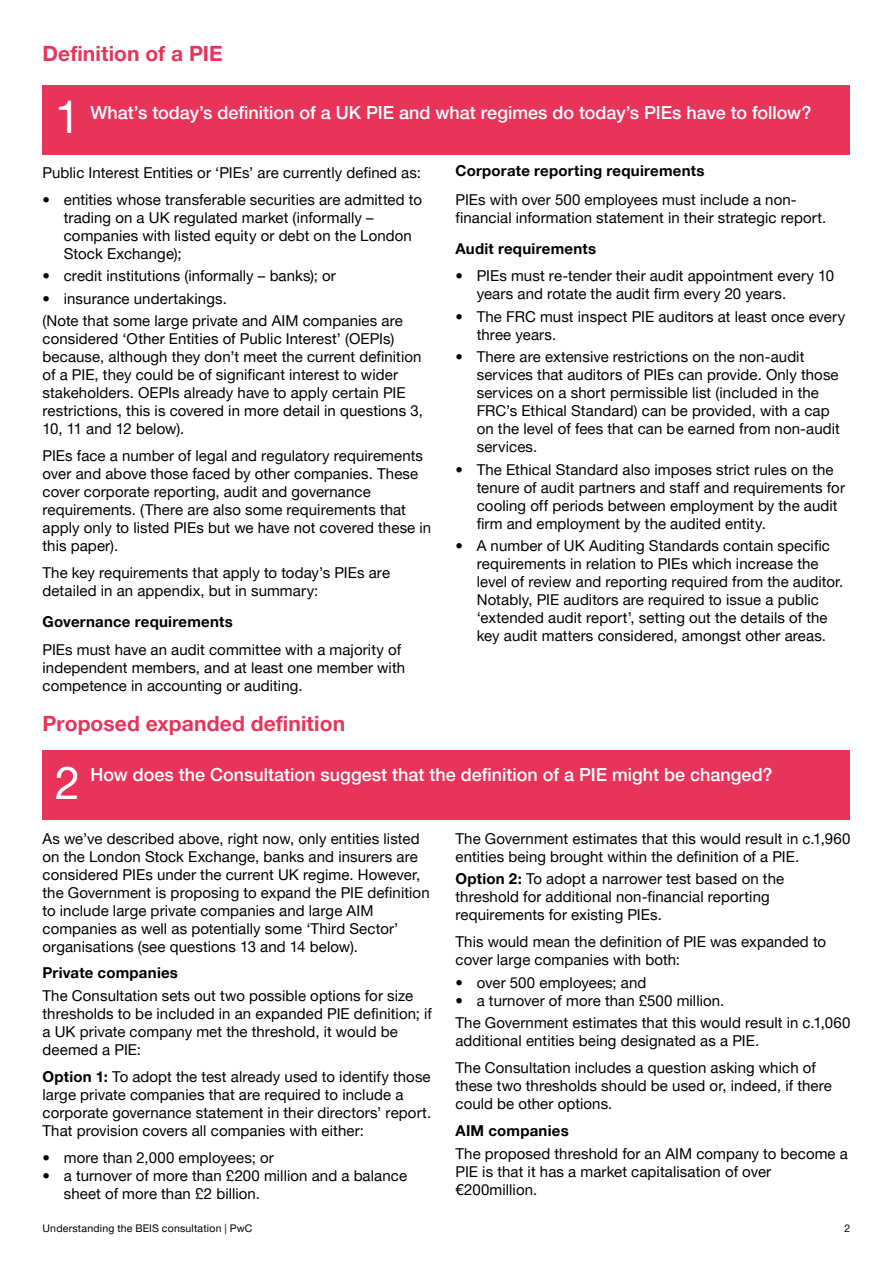
<style>
.page{position:relative;width:893px;height:1263px;background:#fff}
.page>*{position:absolute;margin:0;border:0;box-sizing:border-box;transform-origin:0 0}
.t1{font:45px "Helvetica Neue LT Pro";color:#fff}
.t2{font:700 21px "Helvetica Neue LT Pro";letter-spacing:.005em;color:#e8345a}
.t3{font:500 18px "Helvetica Neue LT Pro";color:#fff}
.t4{font:15px/18px "Helvetica Neue LT Pro";letter-spacing:.005em;color:#000}
.t5{font:700 15px "Helvetica Neue LT Pro";letter-spacing:.015em;color:#000}
.t6{font:10.5px "Helvetica Neue LT Pro";letter-spacing:.02em;color:#000}
.s1{font-weight:700}
</style>
<div class="page">
<div style="left:43px;top:85px;width:807px;height:69px;background:#e8345a"></div>
<div style="left:43px;top:750px;width:807px;height:69px;background:#e8345a"></div>
<h2 class="t2" style="left:43px;top:40px;width:182px">Definition of a PIE</h2>
<h1 class="t1" style="left:55px;top:89px;width:27px">1</h1>
<p class="t3" style="left:90px;top:102px;width:722px">What’s today’s definition of a UK PIE and what regimes do today’s PIEs have to follow?</p>
<p class="t4" style="left:43px;top:163px;width:380px">Public Interest Entities or ‘PIEs’ are currently defined as:</p>
<p class="t4" style="left:64px;top:190px;width:360px;text-indent:-21px">• entities whose transferable securities are admitted to trading on a UK regulated market (informally – companies with listed equity or debt on the London Stock Exchange);</p>
<p class="t4" style="left:43px;top:266px;width:295px">• credit institutions (informally – banks); or</p>
<p class="t4" style="left:43px;top:287px;width:362px;line-height:22.5px">• insurance undertakings.<br>(Note that some large private and AIM companies are</p>
<p class="t4" style="left:43px;top:329px;width:382px">considered ‘Other Entities of Public Interest’ (OEPIs) because, although they don’t meet the current definition of a PIE, they could be of significant interest to wider stakeholders. OEPIs already have to apply certain PIE restrictions, this is covered in more detail in questions 3, 10, 11 and 12 below).</p>
<p class="t4" style="left:43px;top:446px;width:390px">PIEs face a number of legal and regulatory requirements over and above those faced by other companies. These cover corporate reporting, audit and governance requirements. (There are also some requirements that apply only to listed PIEs but we have not covered these in this paper).</p>
<p class="t4" style="left:43px;top:563px;width:349px">The key requirements that apply to today’s PIEs are detailed in an appendix, but in summary:</p>
<p class="t5" style="left:43px;top:612px;width:192px">Governance requirements</p>
<p class="t4" style="left:43px;top:640px;width:364px">PIEs must have an audit committee with a majority of independent members, and at least one member with competence in accounting or auditing.</p>
<h2 class="t2" style="left:43px;top:711px;width:304px">Proposed expanded definition</h2>
<p class="t5" style="left:455px;top:161px;width:251px">Corporate reporting requirements</p>
<p class="t4" style="left:455px;top:190px;width:372px">PIEs with over 500 employees must include a non&shy;financial information statement in their strategic report.</p>
<p class="t5" style="left:455px;top:239px;width:142px">Audit requirements</p>
<p class="t4" style="left:477px;top:266px;width:359px;text-indent:-21px">• PIEs must re-tender their audit appointment every 10 years and rotate the audit firm every 20 years.</p>
<p class="t4" style="left:477px;top:307px;width:370px;text-indent:-21px">• The FRC must inspect PIE auditors at least once every three years.</p>
<p class="t4" style="left:477px;top:347px;width:365px;text-indent:-21px">• There are extensive restrictions on the non-audit services that auditors of PIEs can provide. Only those services on a short permissible list (included in the FRC’s Ethical Standard) can be provided, with a cap on the level of fees that can be earned from non-audit services.</p>
<p class="t4" style="left:477px;top:460px;width:370px;text-indent:-21px">• The Ethical Standard also imposes strict rules on the tenure of audit partners and staff and requirements for cooling off periods between employment by the audit firm and employment by the audited entity.</p>
<p class="t4" style="left:477px;top:536px;width:368px;text-indent:-21px">• A number of UK Auditing Standards contain specific requirements in relation to PIEs which increase the level of review and reporting required from the auditor.<br>Notably, PIE auditors are required to issue a public ‘extended audit report’, setting out the details of the key audit matters considered, amongst other areas.</p>
<h1 class="t1" style="left:55px;top:755px;width:27px">2</h1>
<p class="t3" style="left:90px;top:763px;width:683px">How does the Consultation suggest that the definition of a PIE might be changed?</p>
<p class="t4" style="left:43px;top:829px;width:389px">As we’ve described above, right now, only entities listed on the London Stock Exchange, banks and insurers are considered PIEs under the current UK regime. However, the Government is proposing to expand the PIE definition to include large private companies and large AIM companies as well as potentially some ‘Third Sector’ organisations (see questions 13 and 14 below).</p>
<p class="t5" style="left:43px;top:964px;width:137px">Private companies</p>
<p class="t4" style="left:43px;top:986px;width:391px">The Consultation sets out two possible options for size thresholds to be included in an expanded PIE definition; if a UK private company met the threshold, it would be deemed a PIE:</p>
<p class="t4" style="left:43px;top:1067px;width:390px"><span class="s1">Option 1:</span> To adopt the test already used to identify those large private companies that are required to include a corporate governance statement in their directors’ report.<br>That provision covers all companies with either:</p>
<p class="t4" style="left:43px;top:1148px;width:233px">• more than 2,000 employees; or</p>
<p class="t4" style="left:64px;top:1166px;width:345px;text-indent:-21px">• a turnover of more than £200 million and a balance sheet of more than £2 billion.</p>
<p class="t4" style="left:455px;top:829px;width:396px">The Government estimates that this would result in c.1,960 entities being brought within the definition of a PIE.</p>
<p class="t4" style="left:455px;top:869px;width:330px"><span class="s1">Option 2:</span> To adopt a narrower test based on the threshold for additional non-financial reporting requirements for existing PIEs.</p>
<p class="t4" style="left:455px;top:932px;width:372px">This would mean the definition of PIE was expanded to cover large companies with both:</p>
<p class="t4" style="left:455px;top:973px;width:193px">• over 500 employees; and</p>
<p class="t4" style="left:455px;top:989px;width:396px;line-height:22.5px">• a turnover of more than £500 million.<br>The Government estimates that this would result in c.1,060</p>
<p class="t4" style="left:455px;top:1027px;width:362px;line-height:27px">additional entities being designated as a PIE.<br>The Consultation includes a question asking which of</p>
<p class="t4" style="left:455px;top:1076px;width:378px">these two thresholds should be used or, indeed, if there could be other options.</p>
<p class="t5" style="left:455px;top:1121px;width:115px">AIM companies</p>
<p class="t4" style="left:455px;top:1144px;width:394px">The proposed threshold for an AIM company to become a<br>PIE is that it has a market capitalisation of over €200million.</p>
<p class="t6" style="left:43px;top:1221px;width:212px">Understanding the BEIS consultation | PwC</p>
<p class="t6" style="left:845px;top:1221px;width:7px">2</p>
</div>
